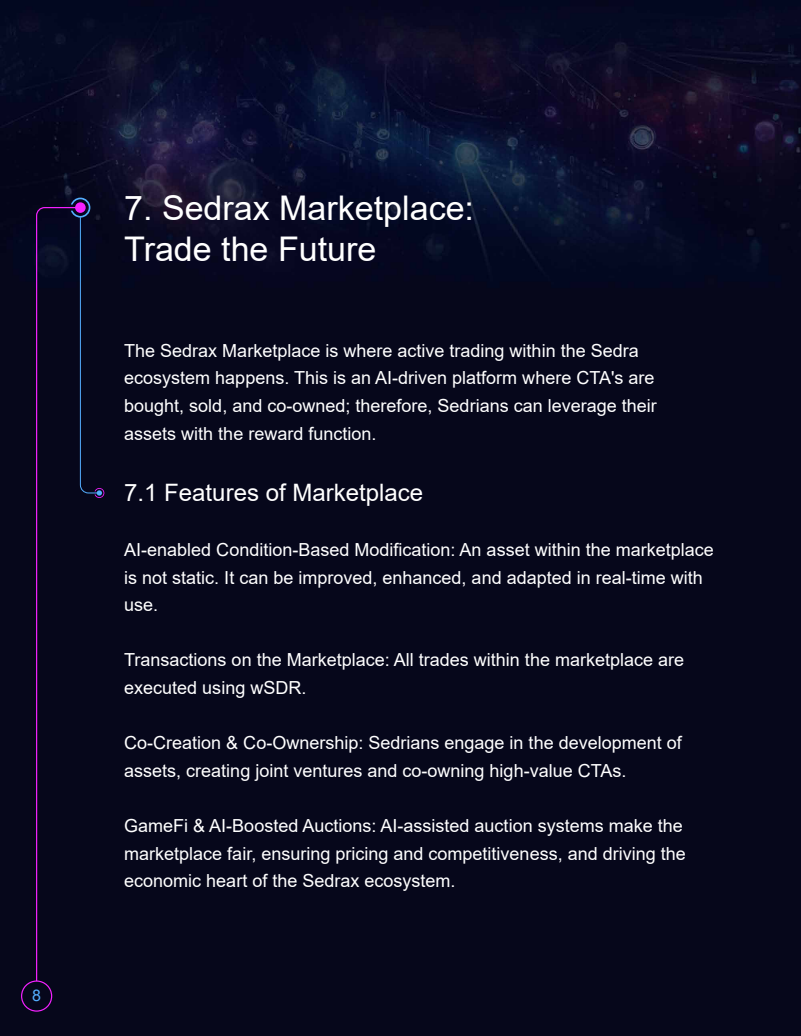
<style>
.page{position:relative;width:801px;height:1036px;background:#fff}
.page>*{position:absolute;margin:0;border:0;box-sizing:border-box;transform-origin:0 0}
.t1{font:34px/40.8px "Arial";color:#fff}
.t2{font:24px "Arial";color:#fff}
.t3{font:18px/27.6px "Arial";color:#fff}
.t4{font:16px "Arial";color:#54aeff}
</style>
<div class="page">
<img style="left:0;top:0;width:800px;height:1036px">
<div style="left:21px;top:980px;width:31px;height:32px;border:1px solid #f421ff;border-radius:50%"></div>
<div style="left:35px;top:206px;width:47px;height:776px;background:#06071b"></div>
<svg style="left:71px;top:198px;width:33px;height:300px"></svg>
<p class="t4" style="left:32px;top:985px;width:10px">8</p>
<h1 class="t1" style="left:124px;top:187px;width:351px">7. Sedrax Marketplace:<br>Trade the Future</h1>
<p class="t3" style="left:124px;top:337px;width:534px">The Sedrax Marketplace is where active trading within the Sedra ecosystem happens. This is an AI-driven platform where CTA's are bought, sold, and co-owned; therefore, Sedrians can leverage their assets with the reward function.</p>
<h2 class="t2" style="left:124px;top:476px;width:300px">7.1 Features of Marketplace</h2>
<p class="t3" style="left:124px;top:536px;width:591px">AI-enabled Condition-Based Modification: An asset within the marketplace is not static. It can be improved, enhanced, and adapted in real-time with use.</p>
<p class="t3" style="left:124px;top:646px;width:561px">Transactions on the Marketplace: All trades within the marketplace are executed using wSDR.</p>
<p class="t3" style="left:124px;top:729px;width:559px">Co-Creation &amp; Co-Ownership: Sedrians engage in the development of assets, creating joint ventures and co-owning high-value CTAs.</p>
<p class="t3" style="left:124px;top:812px;width:563px">GameFi &amp; AI-Boosted Auctions: AI-assisted auction systems make the marketplace fair, ensuring pricing and competitiveness, and driving the economic heart of the Sedrax ecosystem.</p>
</div>
